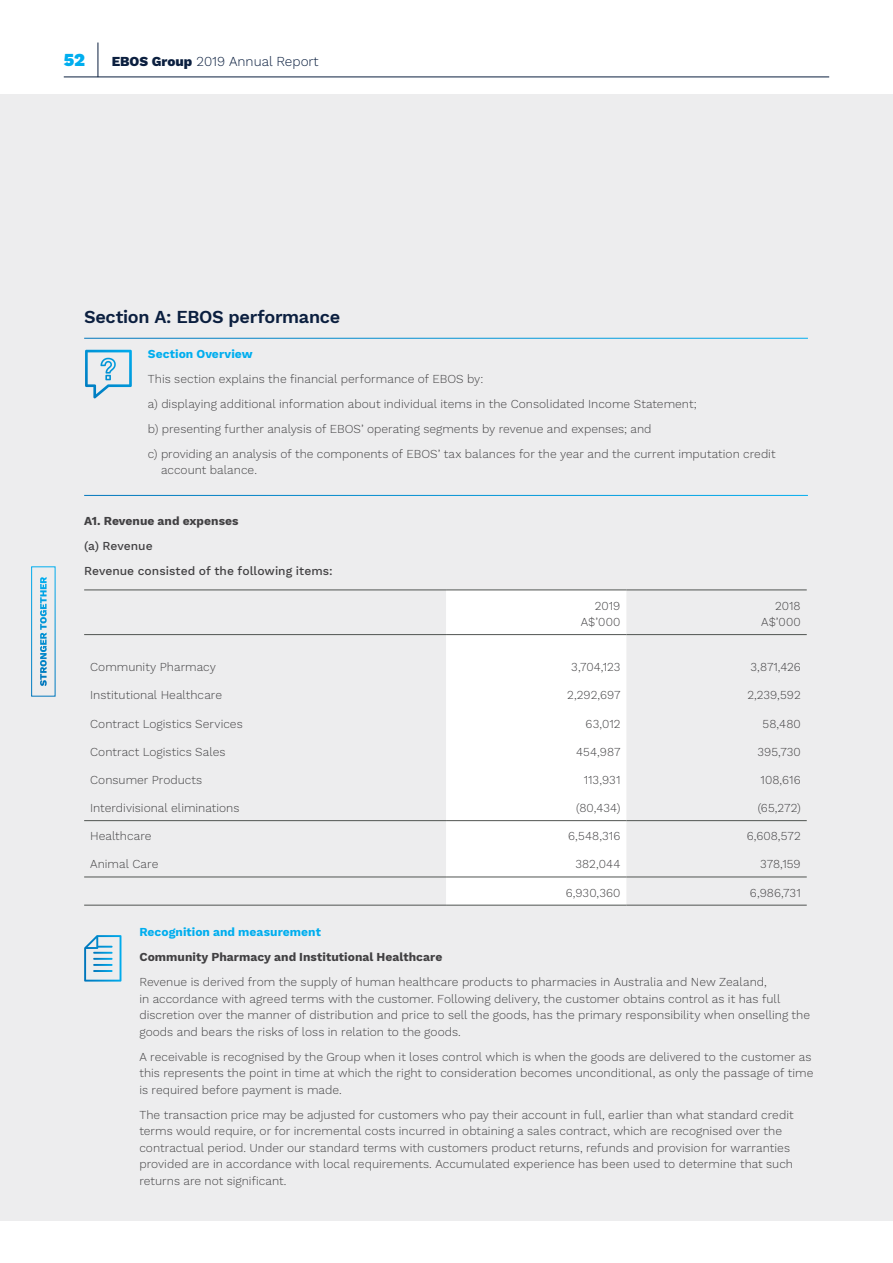
<style>
.page{position:relative;width:893px;height:1263px;background:#fff}
.page>*{position:absolute;margin:0;border:0;box-sizing:border-box;transform-origin:0 0}
.t1{font:600 18px "Work Sans";letter-spacing:-.02em;color:#0b1f3f}
.t2{font:900 18px "Work Sans";color:#00aeef}
.t3{font:300 13.5px "Work Sans";color:#0b1f3f}
.t4{font:300 12px/16.5px "Work Sans";color:#414042}
.t5{font:700 12px "Work Sans";letter-spacing:.005em;color:#414042}
.t6{font:500 12px/25px "Work Sans";color:#414042}
.t7{font:700 12px "Work Sans";letter-spacing:.005em;color:#00aeef}
.s1{font-weight:800}
</style>
<div class="page">
<hr style="left:64px;top:77px;width:765px;height:1px;background:#0b1f3f">
<hr style="left:98px;top:43px;width:1px;height:34px;background:#0b1f3f">
<div style="left:0;top:94px;width:893px;height:1126px;background:#ededee"></div>
<div style="left:31px;top:566px;width:24px;height:130px;border:1px solid #fff"></div>
<svg style="left:40px;top:610px;width:7px;height:76px"></svg>
<svg style="left:84px;top:935px;width:37px;height:46px"></svg>
<svg style="left:93px;top:970px;width:20px;height:2px"></svg>
<svg style="left:93px;top:964px;width:20px;height:2px"></svg>
<svg style="left:93px;top:958px;width:20px;height:2px"></svg>
<svg style="left:93px;top:952px;width:20px;height:2px"></svg>
<div style="left:446px;top:591px;width:180px;height:314px;background:#fff"></div>
<hr style="left:84px;top:590px;width:362px;height:1px;background:#505451">
<hr style="left:446px;top:590px;width:180px;height:1px;background:#505451">
<hr style="left:626px;top:590px;width:181px;height:1px;background:#505451">
<hr style="left:84px;top:634px;width:362px;height:1px;background:#505451">
<hr style="left:446px;top:634px;width:180px;height:1px;background:#505451">
<hr style="left:626px;top:634px;width:181px;height:1px;background:#505451">
<hr style="left:84px;top:820px;width:362px;height:1px;background:#505451">
<hr style="left:446px;top:820px;width:180px;height:1px;background:#505451">
<hr style="left:626px;top:820px;width:181px;height:1px;background:#505451">
<hr style="left:84px;top:877px;width:362px;height:1px;background:#505451">
<hr style="left:84px;top:905px;width:362px;height:1px;background:#505451">
<hr style="left:446px;top:877px;width:180px;height:1px;background:#505451">
<hr style="left:446px;top:905px;width:180px;height:1px;background:#505451">
<hr style="left:626px;top:877px;width:181px;height:1px;background:#505451">
<hr style="left:626px;top:905px;width:181px;height:1px;background:#505451">
<hr style="left:84px;top:338px;width:724px;height:1px;background:#fff">
<hr style="left:84px;top:495px;width:724px;height:1px;background:#fff">
<svg style="left:85px;top:350px;width:47px;height:48px"></svg>
<h1 class="t2" style="left:64px;top:49px;width:23px">52</h1>
<p class="t3" style="left:112px;top:53px;width:208px"><span class="s1">EBOS Group</span> 2019 Annual Report</p>
<h1 class="t1" style="left:84px;top:306px;width:257px">Section A: EBOS performance</h1>
<p class="t7" style="left:148px;top:347px;width:106px">Section Overview</p>
<p class="t4" style="left:148px;top:367px;width:629px;line-height:25px">This section explains the financial performance of EBOS by:<br>a) displaying additional information about individual items in the Consolidated Income Statement;<br>b) presenting further analysis of EBOS’ operating segments by revenue and expenses; and<br>c) providing an analysis of the components of EBOS’ tax balances for the year and the current imputation credit</p>
<p class="t4" style="left:161px;top:463px;width:98px">account balance.</p>
<p class="t5" style="left:84px;top:514px;width:156px">A1. Revenue and expenses</p>
<p class="t6" style="left:84px;top:534px;width:250px">(a) Revenue<br>Revenue consisted of the following items:</p>
<p class="t4" style="left:581px;top:598px;width:41px;text-align:right">2019<br>A$’000</p>
<p class="t4" style="left:761px;top:598px;width:41px;text-align:right">2018<br>A$’000</p>
<p class="t4" style="left:90px;top:659px;width:127px">Community Pharmacy</p>
<p class="t4" style="left:571px;top:659px;width:51px">3,704,123</p>
<p class="t4" style="left:750px;top:659px;width:52px">3,871,426</p>
<p class="t4" style="left:90px;top:688px;width:133px">Institutional Healthcare</p>
<p class="t4" style="left:567px;top:688px;width:55px">2,292,697</p>
<p class="t4" style="left:747px;top:688px;width:55px">2,239,592</p>
<p class="t4" style="left:90px;top:716px;width:154px">Contract Logistics Services</p>
<p class="t4" style="left:586px;top:716px;width:36px">63,012</p>
<p class="t4" style="left:763px;top:716px;width:40px">58,480</p>
<p class="t4" style="left:90px;top:744px;width:137px">Contract Logistics Sales</p>
<p class="t4" style="left:576px;top:744px;width:46px">454,987</p>
<p class="t4" style="left:757px;top:744px;width:45px">395,730</p>
<p class="t4" style="left:90px;top:772px;width:114px">Consumer Products</p>
<p class="t4" style="left:584px;top:772px;width:38px">113,931</p>
<p class="t4" style="left:761px;top:772px;width:42px">108,616</p>
<p class="t4" style="left:90px;top:800px;width:151px">Interdivisional eliminations</p>
<p class="t4" style="left:576px;top:800px;width:46px">(80,434)</p>
<p class="t4" style="left:758px;top:800px;width:45px">(65,272)</p>
<p class="t4" style="left:90px;top:828px;width:63px">Healthcare</p>
<p class="t4" style="left:568px;top:828px;width:54px">6,548,316</p>
<p class="t4" style="left:747px;top:828px;width:55px">6,608,572</p>
<p class="t4" style="left:90px;top:857px;width:70px">Animal Care</p>
<p class="t4" style="left:576px;top:857px;width:46px">382,044</p>
<p class="t4" style="left:760px;top:857px;width:42px">378,159</p>
<p class="t4" style="left:566px;top:885px;width:56px">6,930,360</p>
<p class="t4" style="left:750px;top:885px;width:52px">6,986,731</p>
<p class="t7" style="left:139px;top:925px;width:183px">Recognition and measurement</p>
<p class="t5" style="left:139px;top:950px;width:305px">Community Pharmacy and Institutional Healthcare</p>
<p class="t4" style="left:139px;top:974px;width:672px">Revenue is derived from the supply of human healthcare products to pharmacies in Australia and New Zealand,<br>in accordance with agreed terms with the customer. Following delivery, the customer obtains control as it has full discretion over the manner of distribution and price to sell the goods, has the primary responsibility when onselling the goods and bears the risks of loss in relation to the goods.</p>
<p class="t4" style="left:139px;top:1049px;width:675px">A receivable is recognised by the Group when it loses control which is when the goods are delivered to the customer as this represents the point in time at which the right to consideration becomes unconditional, as only the passage of time is required before payment is made.</p>
<p class="t4" style="left:139px;top:1107px;width:656px">The transaction price may be adjusted for customers who pay their account in full, earlier than what standard credit terms would require, or for incremental costs incurred in obtaining a sales contract, which are recognised over the contractual period. Under our standard terms with customers product returns, refunds and provision for warranties provided are in accordance with local requirements. Accumulated experience has been used to determine that such returns are not significant.</p>
</div>
